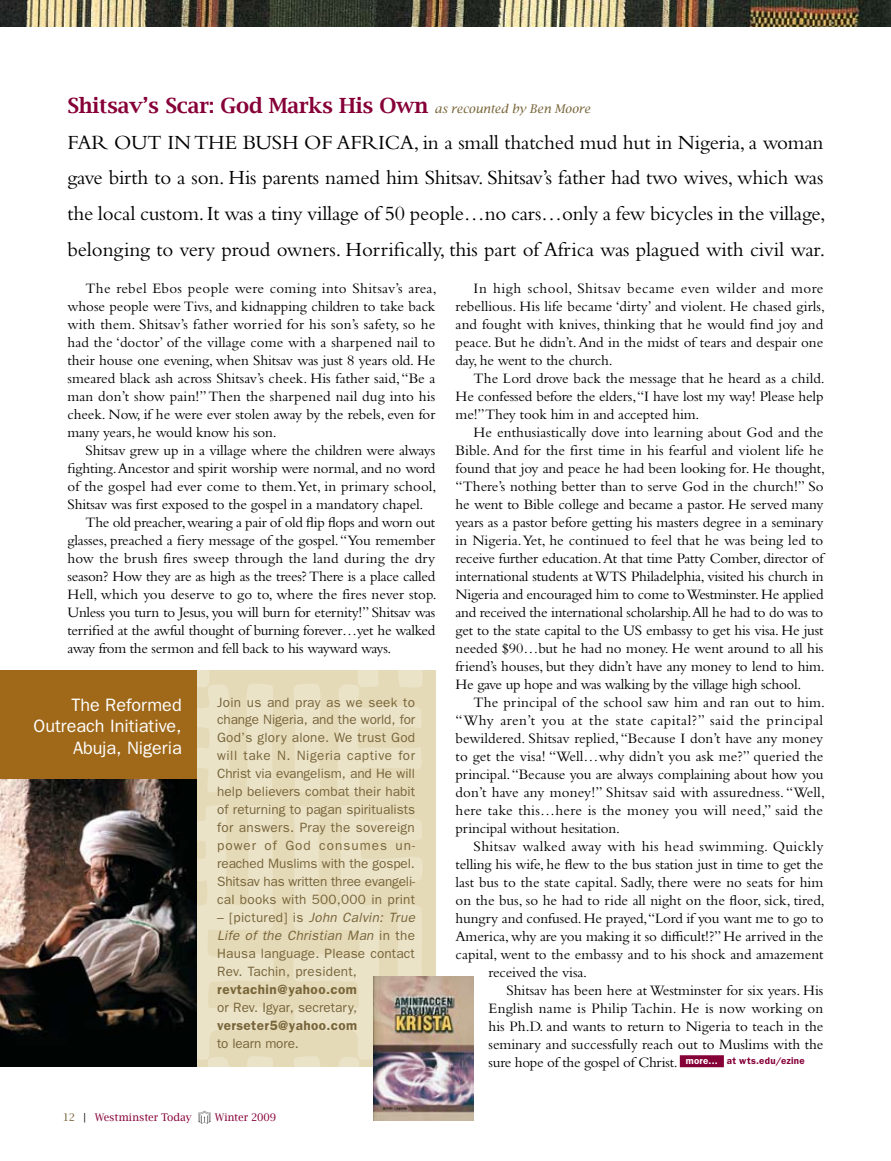
<style>
.page{position:relative;width:891px;height:1161px;background:#fff}
.page>*{position:absolute;margin:0;border:0;box-sizing:border-box;transform-origin:0 0}
.t1{font:21px/36px "Bembo Std";letter-spacing:-.01em;color:#000;text-align:justify}
.t2{font:600 21px "Lucida Bright";letter-spacing:-.01em;color:#860038}
.t3{font:18px/21.6px "Franklin Gothic";color:#fff;text-align:right}
.t4{font:15px/18px "Bembo Std";letter-spacing:-.005em;color:#000;text-align:justify}
.t5{font:15px "Bembo Std";letter-spacing:.025em;color:#000}
.t6{font:15px "Bembo Std";letter-spacing:.015em;color:#000}
.t7{font:13.5px/18px "Franklin Gothic";letter-spacing:.015em;color:#78653a;text-align:justify}
.t8{font:600 13.5px "Franklin Gothic";letter-spacing:.03em;color:#78653a}
.t9{font:13.5px "Franklin Gothic";letter-spacing:-.01em;color:#78653a}
.t10{font:10.5px "Lucida Bright";letter-spacing:-.01em;color:#860038}
.s1{font-weight:400;font-style:italic;font-size:12px;color:#78653a}
.s2{font-style:italic}
.s3{color:#78653a}
.s4{color:#000}
</style>
<div class="page">
<div style="left:0;top:670px;width:435px;height:396px;background:#e5dab7"></div>
<svg style="left:197px;top:805px;width:77px;height:261px"></svg>
<svg style="left:293px;top:805px;width:130px;height:261px"></svg>
<svg style="left:197px;top:670px;width:76px;height:123px"></svg>
<svg style="left:294px;top:670px;width:129px;height:123px"></svg>
<div style="left:680px;top:1055px;width:44px;height:12px;background:#860038"></div>
<img style="left:0;top:0;width:891px;height:27px">
<div style="left:0;top:670px;width:197px;height:396px;background:#a0691a"></div>
<img style="left:0;top:779px;width:197px;height:287px">
<img style="left:373px;top:976px;width:101px;height:144px">
<img style="left:198px;top:1110px;width:13px;height:14px">
<h1 class="t2" style="left:68px;top:93px;width:524px">Shitsav’s Scar: God Marks His Own <span class="s1">as recounted by Ben Moore</span></h1>
<p class="t1" style="left:67px;top:124px;width:760px">Far out in the bush of Africa, in a small thatched mud hut in Nigeria, a woman gave birth to a son. His parents named him Shitsav. Shitsav’s father had two wives, which was the local custom. It was a tiny village of 50 people…no cars…only a few bicycles in the village, belonging to very proud owners. Horrifically, this part of Africa was plagued with civil war.</p>
<p class="t4" style="left:68px;top:279px;width:371px;text-indent:18px">The rebel Ebos people were coming into Shitsav’s area, whose people were Tivs, and kidnapping children to take back with them. Shitsav’s father worried for his son’s safety, so he had the ‘doctor’ of the village come with a sharpened nail to their house one evening, when Shitsav was just 8 years old. He smeared black ash across Shitsav’s cheek. His father said, “Be a man don’t show pain!” Then the sharpened nail dug into his cheek. Now, if he were ever stolen away by the rebels, even for many years, he would know his son.</p>
<p class="t4" style="left:86px;top:441px;width:351px">Shitsav grew up in a village where the children were always</p>
<p class="t4" style="left:68px;top:459px;width:369px">fighting. Ancestor and spirit worship were normal, and no word</p>
<p class="t4" style="left:68px;top:477px;width:371px">of the gospel had ever come to them.Yet, in primary school,</p>
<p class="t4" style="left:68px;top:495px;width:357px">Shitsav was first exposed to the gospel in a mandatory chapel.</p>
<p class="t4" style="left:86px;top:513px;width:351px">The old preacher, wearing a pair of old flip flops and worn out</p>
<p class="t4" style="left:68px;top:531px;width:369px">glasses, preached a fiery message of the gospel. “You remember</p>
<p class="t4" style="left:68px;top:549px;width:369px">how the brush fires sweep through the land during the dry</p>
<p class="t4" style="left:68px;top:567px;width:369px">season? How they are as high as the trees? There is a place called</p>
<p class="t4" style="left:68px;top:585px;width:371px">Hell, which you deserve to go to, where the fires never stop.</p>
<p class="t4" style="left:68px;top:603px;width:369px">Unless you turn to Jesus, you will burn for eternity!” Shitsav was</p>
<p class="t4" style="left:68px;top:621px;width:369px">terrified at the awful thought of burning forever…yet he walked</p>
<p class="t4" style="left:68px;top:639px;width:325px">away from the sermon and fell back to his wayward ways.</p>
<p class="t3" style="left:34px;top:693px;width:150px">The Reformed<br>Outreach Initiative,<br>Abuja, Nigeria</p>
<p class="t7" style="left:217px;top:693px;width:200px">Join us and pray as we seek to change Nigeria, and the world, for God’s glory alone. We trust God will take N. Nigeria captive for Christ via evangelism, and He will help believers combat their habit of returning to pagan spiritualists for answers. Pray the sovereign power of God consumes un&shy;reached Muslims with the gospel.<br>Shitsav has written three evangeli&shy;cal books with 500,000 in print</p>
<p class="t7" style="left:217px;top:909px;width:200px">– [pictured] is <span class="s2">John Calvin: True Life of the Christian Man</span> in the Hausa language. Please contact Rev. Tachin, president,</p>
<p class="t8" style="left:217px;top:982px;width:141px">revtachin@yahoo.com</p>
<p class="t7" style="left:217px;top:999px;width:141px">or Rev. Igyar, secretary,</p>
<p class="t8" style="left:217px;top:1018px;width:141px">verseter5@yahoo.com</p>
<p class="t9" style="left:217px;top:1036px;width:83px">to learn more.</p>
<p class="t10" style="left:63px;top:1111px;width:130px"><span class="s3">12</span> <span class="s4">|</span> Westminster Today</p>
<p class="t10" style="left:215px;top:1111px;width:63px">Winter 2009</p>
<p class="t4" style="left:456px;top:279px;width:371px;text-indent:18px">In high school, Shitsav became even wilder and more rebellious. His life became ‘dirty’ and violent. He chased girls, and fought with knives, thinking that he would find joy and peace. But he didn’t. And in the midst of tears and despair one day, he went to the church.</p>
<p class="t4" style="left:456px;top:369px;width:371px;text-indent:18px">The Lord drove back the message that he heard as a child.<br>He confessed before the elders, “I have lost my way! Please help me!” They took him in and accepted him.</p>
<p class="t4" style="left:456px;top:423px;width:371px;text-indent:18px">He enthusiastically dove into learning about God and the Bible. And for the first time in his fearful and violent life he found that joy and peace he had been looking for. He thought, “There’s nothing better than to serve God in the church!” So he went to Bible college and became a pastor. He served many years as a pastor before getting his masters degree in a seminary in Nigeria.Yet, he continued to feel that he was being led to receive further education. At that time Patty Comber, director of international students at WTS</p>
<p class="t4" style="left:456px;top:567px;width:371px;text-indent:175px">Philadelphia, visited his church in Nigeria and encouraged him to come to Westminster. He applied and received the international scholarship.All he had to do was to get to the state capital to the US embassy to get his visa. He just needed $90…but he had no money. He went around to all his friend’s houses, but they didn’t have any money to lend to him.<br>He gave up hope and was walking by the village high school.</p>
<p class="t4" style="left:456px;top:693px;width:371px;text-align:left;text-indent:18px">The principal of the school saw him and ran out to him. “Why aren’t you at the state capital?” said the principal bewildered. Shitsav replied, “Because I don’t have any money to get the visa! “Well…why didn’t you ask me?” queried the principal. “Because you are always complaining about how you don’t have any money!” Shitsav said with assuredness. “Well, here take this…here is the money you will need,” said the principal without hesitation.</p>
<p class="t5" style="left:474px;top:837px;width:351px">Shitsav walked away with his head swimming. Quickly</p>
<p class="t4" style="left:456px;top:855px;width:369px">telling his wife, he flew to the bus station just in time to get the</p>
<p class="t4" style="left:456px;top:873px;width:368px">last bus to the state capital. Sadly, there were no seats for him</p>
<p class="t4" style="left:456px;top:891px;width:371px">on the bus, so he had to ride all night on the floor, sick, tired,</p>
<p class="t4" style="left:456px;top:909px;width:369px">hungry and confused. He prayed,“Lord if you want me to go to</p>
<p class="t4" style="left:456px;top:927px;width:369px">America, why are you making it so difficult!?” He arrived in the</p>
<p class="t4" style="left:456px;top:945px;width:369px">capital, went to the embassy and to his shock and amazement</p>
<p class="t4" style="left:489px;top:963px;width:100px">received the visa.</p>
<p class="t4" style="left:507px;top:981px;width:318px">Shitsav has been here at Westminster for six years. His</p>
<p class="t6" style="left:489px;top:999px;width:336px">English name is Philip Tachin. He is now working on</p>
<p class="t4" style="left:489px;top:1017px;width:336px">his Ph.D. and wants to return to Nigeria to teach in the</p>
<p class="t4" style="left:489px;top:1035px;width:336px">seminary and successfully reach out to Muslims with the</p>
<p class="t4" style="left:489px;top:1053px;width:318px">sure hope of the gospel of Christ. <sup>more...</sup> <sup>at</sup> <sup>wts.edu/ezine</sup></p>
</div>
